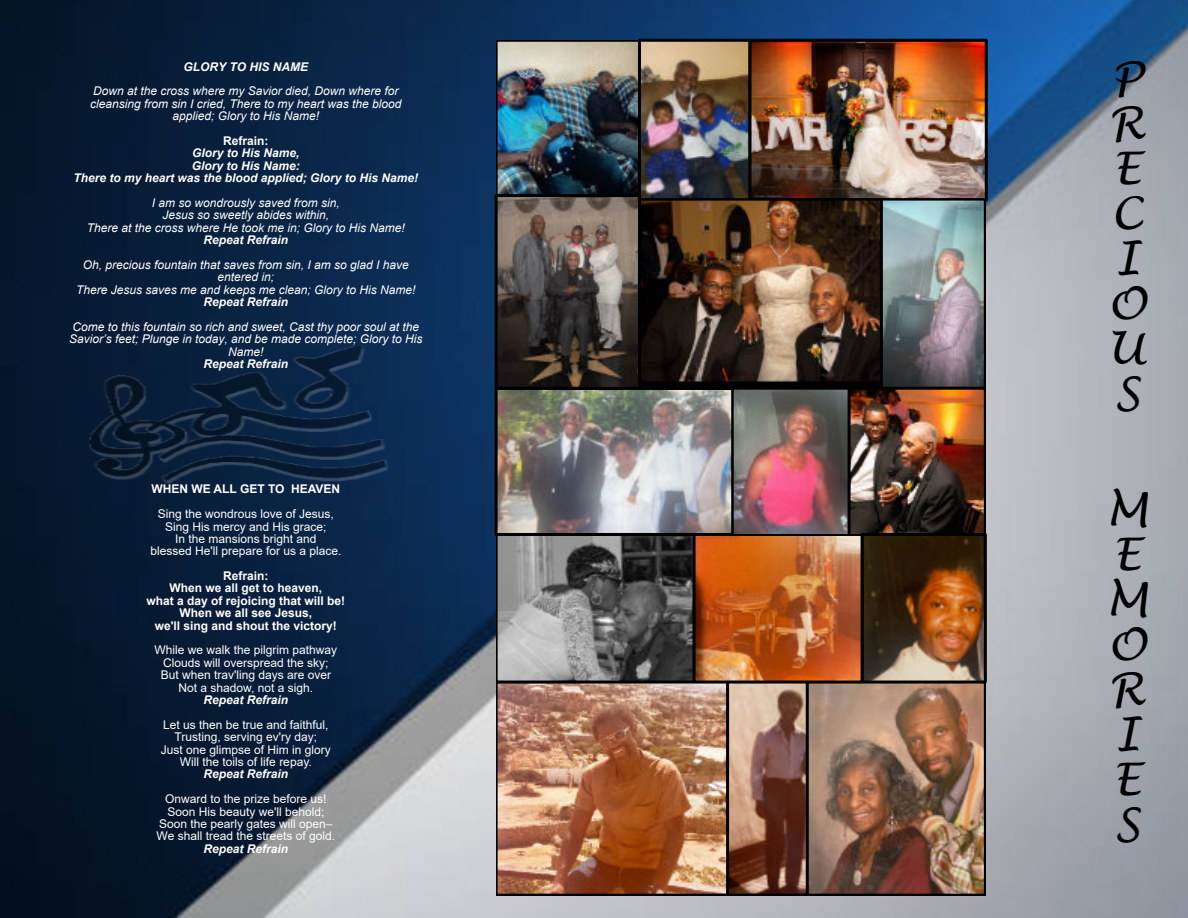
<style>
.page{position:relative;width:1188px;height:918px;background:#fff}
.page>*{position:absolute;margin:0;border:0;box-sizing:border-box;transform-origin:0 0}
.t1{font:italic 45px/45px "Lucida Handwriting";color:#000}
.t2{font:italic 12px/12.5px "Arial";color:#fff;text-align:center}
.t3{font:12px/12.5px "Arial";color:#fff;text-align:center}
.t4{font:italic 700 12px/12.5px "Arial";color:#fff;text-align:center}
.t5{font:700 12px/12.5px "Arial";color:#fff;text-align:center}
</style>
<div class="page">
<img style="left:0;top:0;width:1188px;height:918px">
<img style="left:496px;top:40px;width:489px;height:855px">
<img style="left:89px;top:345px;width:300px;height:140px">
<p class="t4" style="left:184px;top:61px;width:126px">GLORY TO HIS NAME</p>
<p class="t2" style="left:90px;top:86px;width:313px">Down at the cross where my Savior died, Down where for cleansing from sin I cried, There to my heart was the blood applied; Glory to His Name!</p>
<p class="t5" style="left:223px;top:136px;width:47px">Refrain:</p>
<p class="t4" style="left:74px;top:148px;width:346px">Glory to His Name,<br>Glory to His Name:<br>There to my heart was the blood applied; Glory to His Name!</p>
<p class="t2" style="left:87px;top:198px;width:320px">I am so wondrously saved from sin,<br>Jesus so sweetly abides within,<br>There at the cross where He took me in; Glory to His Name!</p>
<p class="t4" style="left:204px;top:235px;width:86px">Repeat Refrain</p>
<p class="t2" style="left:76px;top:260px;width:341px">Oh, precious fountain that saves from sin, I am so glad I have entered in;<br>There Jesus saves me and keeps me clean; Glory to His Name!</p>
<p class="t4" style="left:204px;top:297px;width:86px">Repeat Refrain</p>
<p class="t2" style="left:69px;top:322px;width:355px">Come to this fountain so rich and sweet, Cast thy poor soul at the<br>Savior’s feet; Plunge in today, and be made complete; Glory to His<br>Name!</p>
<p class="t4" style="left:204px;top:359px;width:86px">Repeat Refrain</p>
<p class="t5" style="left:151px;top:484px;width:190px">WHEN WE ALL GET TO HEAVEN</p>
<p class="t3" style="left:150px;top:509px;width:193px">Sing the wondrous love of Jesus,<br>Sing His mercy and His grace;<br>In the mansions bright and<br>blessed He'll prepare for us a place.</p>
<p class="t5" style="left:147px;top:571px;width:200px">Refrain:<br>When we all get to heaven,<br>what a day of rejoicing that will be!<br>When we all see Jesus,<br>we'll sing and shout the victory!</p>
<p class="t3" style="left:155px;top:645px;width:184px">While we walk the pilgrim pathway<br>Clouds will overspread the sky;<br>But when trav'ling days are over<br>Not a shadow, not a sigh.</p>
<p class="t4" style="left:204px;top:695px;width:86px">Repeat Refrain</p>
<p class="t3" style="left:161px;top:719px;width:172px">Let us then be true and faithful,<br>Trusting, serving ev'ry day;<br>Just one glimpse of Him in glory<br>Will the toils of life repay.</p>
<p class="t4" style="left:204px;top:769px;width:86px">Repeat Refrain</p>
<p class="t3" style="left:157px;top:794px;width:180px">Onward to the prize before us!<br>Soon His beauty we'll behold;<br>Soon the pearly gates will open–<br>We shall tread the streets of gold.</p>
<p class="t4" style="left:204px;top:843px;width:86px">Repeat Refrain</p>
<h1 class="t1" style="left:1108px;top:60px;width:40px">P<br>R<br>E<br>C<br>I<br>O<br>U<br>S</h1>
<h1 class="t1" style="left:1106px;top:490px;width:44px">M<br>E<br>M<br>O<br>R<br>I<br>E<br>S</h1>
</div>
